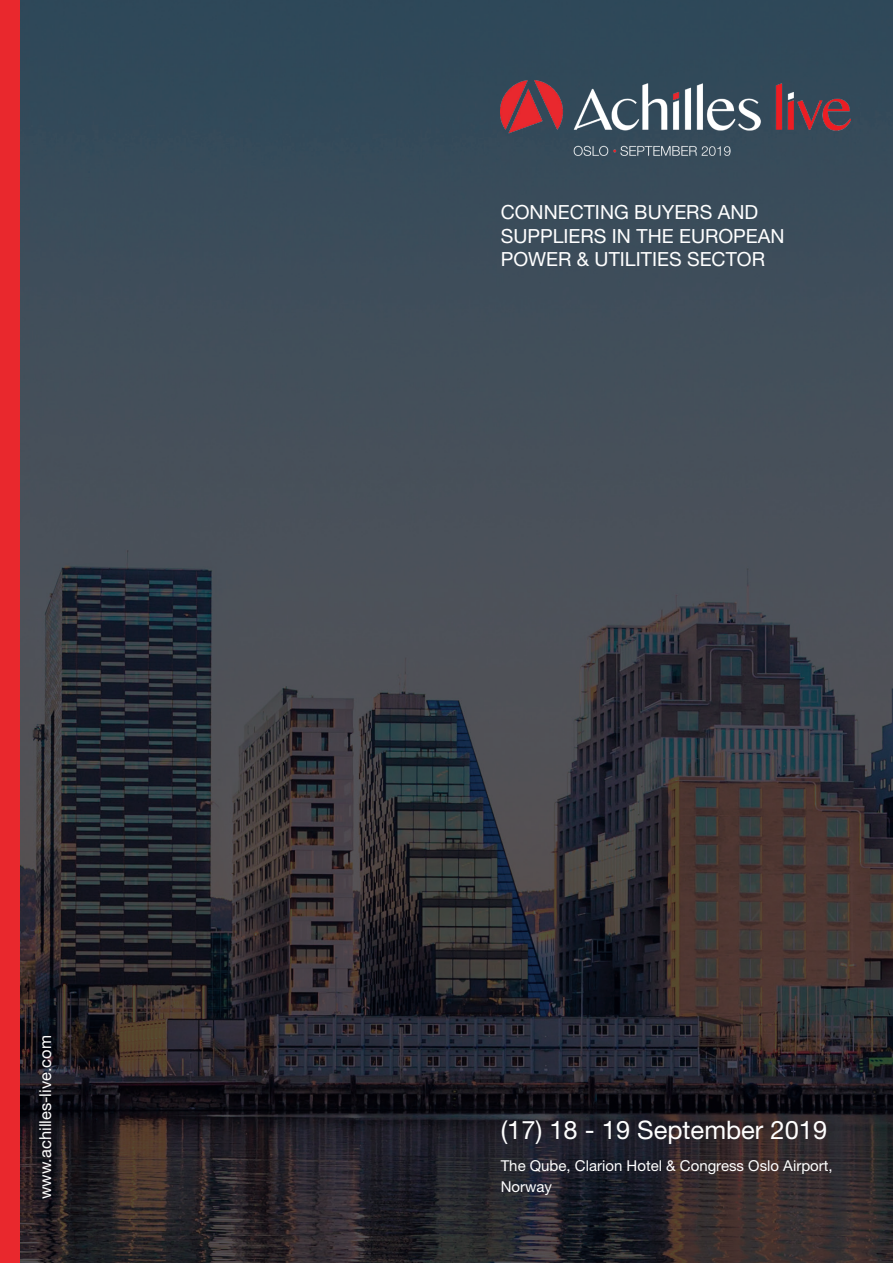
<style>
.page{position:relative;width:893px;height:1263px;background:#fff}
.page>*{position:absolute;margin:0;border:0;box-sizing:border-box;transform-origin:0 0}
.t1{font:25.5px "Helvetica Neue LT Std";color:#fff}
.t2{font:19.5px/23.4px "Helvetica Neue LT Std";color:#fff}
.t3{font:16.5px "Helvetica Neue LT Std";color:#fff}
.t4{font:15px "Helvetica Neue LT Std";color:#fff}
</style>
<div class="page">
<img style="left:19px;top:0;width:874px;height:1263px">
<div style="left:0;top:0;width:19px;height:1263px;background:#e9282d"></div>
<img style="left:501px;top:81px;width:349px;height:75px">
<p class="t3" style="left:35px;top:1199px;width:166px;rotate:-90deg">www.achilles-live.com</p>
<p class="t2" style="left:501px;top:200px;width:285px">CONNECTING BUYERS AND<br>SUPPLIERS IN THE EUROPEAN<br>POWER &amp; UTILITIES SECTOR</p>
<p class="t1" style="left:501px;top:1115px;width:328px">(17) 18 - 19 September 2019</p>
<p class="t4" style="left:501px;top:1156px;width:333px">The Qube, Clarion Hotel &amp; Congress Oslo Airport,</p>
<p class="t4" style="left:501px;top:1177px;width:53px">Norway</p>
</div>
